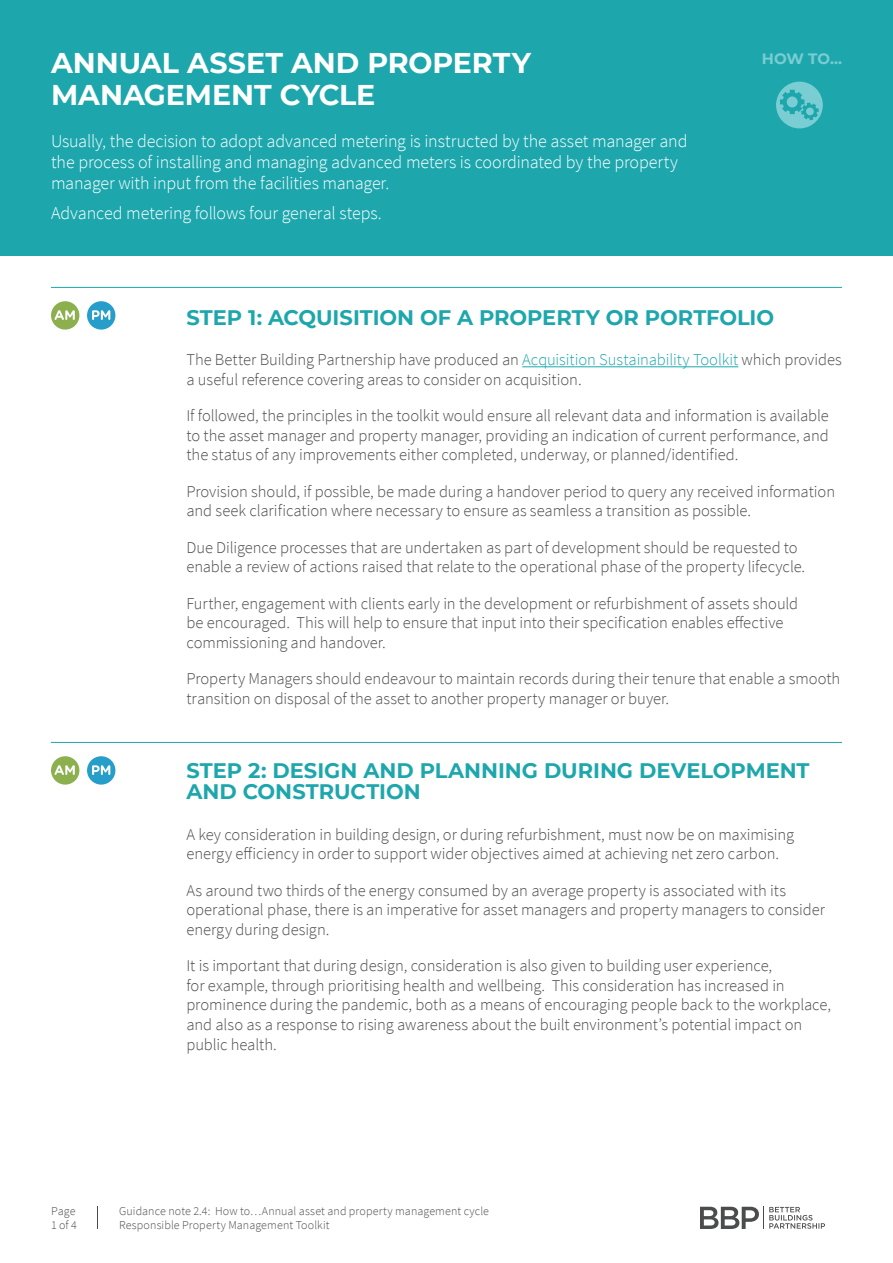
<style>
.page{position:relative;width:893px;height:1263px;background:#fff}
.page>*{position:absolute;margin:0;border:0;box-sizing:border-box;transform-origin:0 0}
.t1{font:700 28.5px/31.5px "Montserrat";color:#fff}
.t2{font:700 21px/21px "Montserrat";letter-spacing:-.005em;color:#1da7ad}
.t3{font:300 18px/21px "Source Sans Pro";letter-spacing:-.01em;color:#fff}
.t4{font:300 16.5px/19.5px "Source Sans Pro";letter-spacing:-.005em;color:#4b4c4d}
.t5{font:700 15px "Montserrat";color:#7acdd2}
.t6{font:300 12px/14.2px "Source Sans Pro";letter-spacing:.01em;color:#4b4c4d}
.s1{color:#1da7ad}
</style>
<div class="page">
<div style="left:0;top:0;width:893px;height:255px;background:#1da7ad"></div>
<hr style="left:522px;top:366px;width:216px;height:1px;background:#1da7ad">
<div style="left:776px;top:82px;width:47px;height:46px;background:#7acdd2;border-radius:50%"></div>
<svg style="left:780px;top:90px;width:39px;height:30px"></svg>
<hr style="left:51px;top:287px;width:791px;height:1px;background:#1da7ad">
<hr style="left:51px;top:742px;width:791px;height:1px;background:#1da7ad">
<div style="left:51px;top:301px;width:28px;height:29px;background:#8db04e;border-radius:50%"></div>
<svg style="left:55px;top:310px;width:20px;height:10px"></svg>
<div style="left:51px;top:756px;width:28px;height:29px;background:#8db04e;border-radius:50%"></div>
<svg style="left:55px;top:765px;width:20px;height:10px"></svg>
<div style="left:87px;top:301px;width:28px;height:29px;background:#269ec9;border-radius:50%"></div>
<svg style="left:92px;top:310px;width:18px;height:10px"></svg>
<div style="left:87px;top:756px;width:28px;height:29px;background:#269ec9;border-radius:50%"></div>
<svg style="left:92px;top:765px;width:18px;height:10px"></svg>
<svg style="left:700px;top:1206px;width:125px;height:23px"></svg>
<svg style="left:97px;top:1206px;width:1px;height:23px"></svg>
<h1 class="t1" style="left:51px;top:46px;width:481px">ANNUAL ASSET AND PROPERTY<br>MANAGEMENT CYCLE</h1>
<p class="t3" style="left:51px;top:131px;width:638px">Usually, the decision to adopt advanced metering is instructed by the asset manager and the process of installing and managing advanced meters is coordinated by the property manager with input from the facilities manager.</p>
<p class="t3" style="left:51px;top:202px;width:332px">Advanced metering follows four general steps.</p>
<p class="t5" style="left:762px;top:48px;width:82px">HOW TO…</p>
<p class="t2" style="left:186px;top:306px;width:589px">STEP 1: ACQUISITION OF A PROPERTY OR PORTFOLIO</p>
<p class="t4" style="left:186px;top:350px;width:657px">The Better Building Partnership have produced an <span class="s1">Acquisition Sustainability Toolkit</span> which provides a useful reference covering areas to consider on acquisition.</p>
<p class="t4" style="left:186px;top:406px;width:644px;text-align:justify">If followed, the principles in the toolkit would ensure all relevant data and information is available to the asset manager and property manager, providing an indication of current performance, and the status of any improvements either completed, underway, or planned/identified.</p>
<p class="t4" style="left:186px;top:482px;width:650px">Provision should, if possible, be made during a handover period to query any received information and seek clarification where necessary to ensure as seamless a transition as possible.</p>
<p class="t4" style="left:186px;top:538px;width:620px">Due Diligence processes that are undertaken as part of development should be requested to enable a review of actions raised that relate to the operational phase of the property lifecycle.</p>
<p class="t4" style="left:186px;top:594px;width:613px">Further, engagement with clients early in the development or refurbishment of assets should be encouraged. This will help to ensure that input into their specification enables effective commissioning and handover.</p>
<p class="t4" style="left:186px;top:669px;width:655px">Property Managers should endeavour to maintain records during their tenure that enable a smooth transition on disposal of the asset to another property manager or buyer.</p>
<p class="t2" style="left:186px;top:759px;width:625px">STEP 2: DESIGN AND PLANNING DURING DEVELOPMENT<br>AND CONSTRUCTION</p>
<p class="t4" style="left:186px;top:825px;width:609px">A key consideration in building design, or during refurbishment, must now be on maximising energy efficiency in order to support wider objectives aimed at achieving net zero carbon.</p>
<p class="t4" style="left:186px;top:881px;width:640px">As around two thirds of the energy consumed by an average property is associated with its operational phase, there is an imperative for asset managers and property managers to consider energy during design.</p>
<p class="t4" style="left:186px;top:956px;width:646px">It is important that during design, consideration is also given to building user experience,<br>for example, through prioritising health and wellbeing. This consideration has increased in prominence during the pandemic, both as a means of encouraging people back to the workplace, and also as a response to rising awareness about the built environment’s potential impact on public health.</p>
<p class="t6" style="left:51px;top:1203px;width:27px">Page<br>1 of 4</p>
<p class="t6" style="left:119px;top:1203px;width:372px">Guidance note 2.4: How to…Annual asset and property management cycle<br>Responsible Property Management Toolkit</p>
</div>
